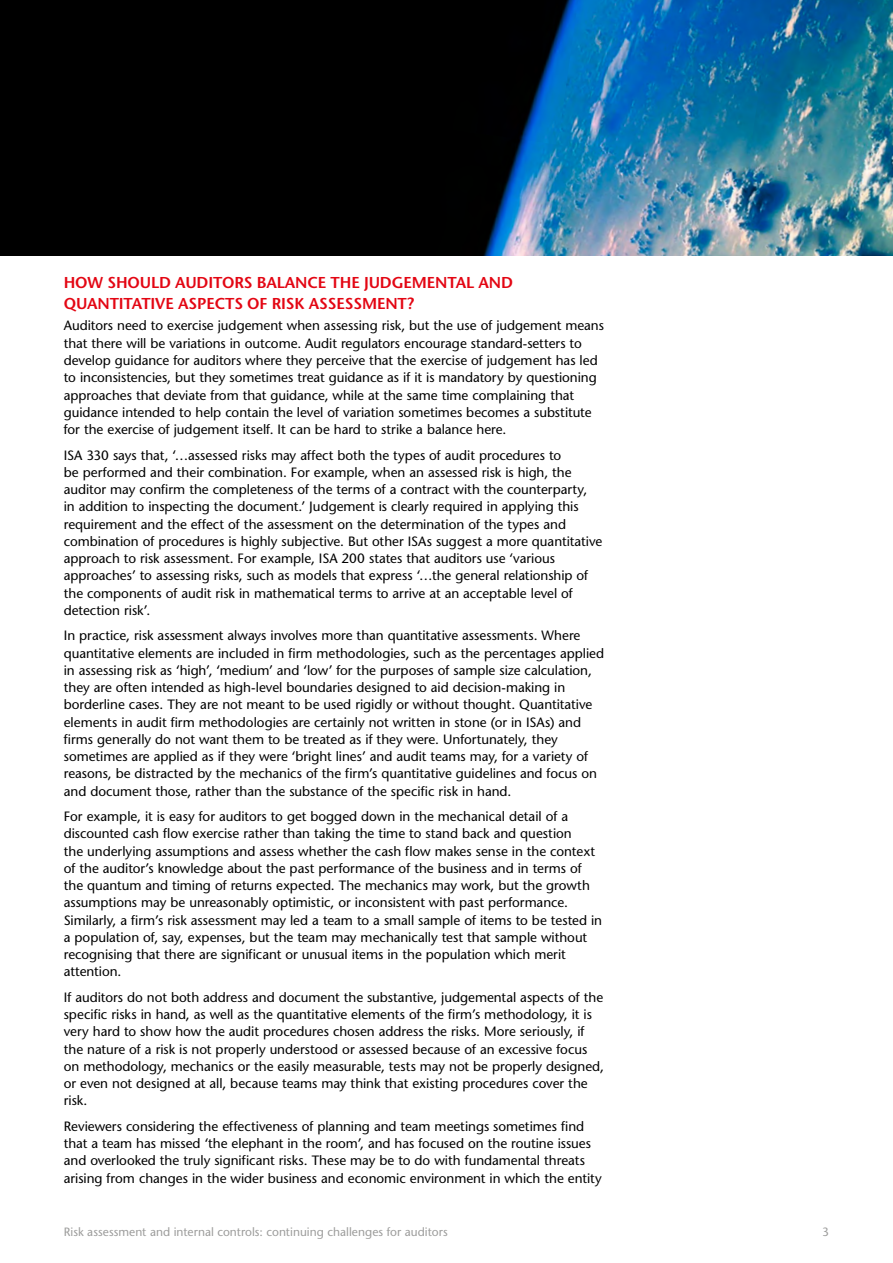
<style>
.page{position:relative;width:893px;height:1263px;background:#fff}
.page>*{position:absolute;margin:0;border:0;box-sizing:border-box;transform-origin:0 0}
.t1{font:600 15.75px/21px "Stone Sans Std";letter-spacing:-.01em;color:#e30613}
.t2{font:13.5px/17.2px "Stone Sans";color:#000}
.t3{font:12px "Stone Sans";color:#9d9d9c}
</style>
<div class="page">
<img style="left:0;top:0;width:893px;height:255px">
<p class="t1" style="left:64px;top:272px;width:451px">HOW SHOULD AUDITORS BALANCE THE JUDGEMENTAL AND<br>QUANTITATIVE ASPECTS OF RISK ASSESSMENT?</p>
<p class="t2" style="left:64px;top:317px;width:542px">Auditors need to exercise judgement when assessing risk, but the use of judgement means that there will be variations in outcome. Audit regulators encourage standard-setters to develop guidance for auditors where they perceive that the exercise of judgement has led to inconsistencies, but they sometimes treat guidance as if it is mandatory by questioning approaches that deviate from that guidance, while at the same time complaining that guidance intended to help contain the level of variation sometimes becomes a substitute for the exercise of judgement itself. It can be hard to strike a balance here.</p>
<p class="t2" style="left:64px;top:446px;width:540px">ISA 330 says that, ‘…assessed risks may affect both the types of audit procedures to<br>be performed and their combination. For example, when an assessed risk is high, the auditor may confirm the completeness of the terms of a contract with the counterparty,<br>in addition to inspecting the document.’ Judgement is clearly required in applying this requirement and the effect of the assessment on the determination of the types and combination of procedures is highly subjective. But other ISAs suggest a more quantitative approach to risk assessment. For example, ISA 200 states that auditors use ‘various approaches’ to assessing risks, such as models that express ‘…the general relationship of the components of audit risk in mathematical terms to arrive at an acceptable level of detection risk’.</p>
<p class="t2" style="left:64px;top:627px;width:542px">In practice, risk assessment always involves more than quantitative assessments. Where quantitative elements are included in firm methodologies, such as the percentages applied in assessing risk as ‘high’, ‘medium’ and ‘low’ for the purposes of sample size calculation, they are often intended as high-level boundaries designed to aid decision-making in borderline cases. They are not meant to be used rigidly or without thought. Quantitative elements in audit firm methodologies are certainly not written in stone (or in ISAs) and firms generally do not want them to be treated as if they were. Unfortunately, they sometimes are applied as if they were ‘bright lines’ and audit teams may, for a variety of reasons, be distracted by the mechanics of the firm’s quantitative guidelines and focus on and document those, rather than the substance of the specific risk in hand.</p>
<p class="t2" style="left:64px;top:808px;width:540px">For example, it is easy for auditors to get bogged down in the mechanical detail of a discounted cash flow exercise rather than taking the time to stand back and question<br>the underlying assumptions and assess whether the cash flow makes sense in the context of the auditor’s knowledge about the past performance of the business and in terms of the quantum and timing of returns expected. The mechanics may work, but the growth assumptions may be unreasonably optimistic, or inconsistent with past performance.<br>Similarly, a firm’s risk assessment may led a team to a small sample of items to be tested in a population of, say, expenses, but the team may mechanically test that sample without recognising that there are significant or unusual items in the population which merit attention.</p>
<p class="t2" style="left:64px;top:988px;width:542px">If auditors do not both address and document the substantive, judgemental aspects of the specific risks in hand, as well as the quantitative elements of the firm’s methodology, it is very hard to show how the audit procedures chosen address the risks. More seriously, if the nature of a risk is not properly understood or assessed because of an excessive focus on methodology, mechanics or the easily measurable, tests may not be properly designed, or even not designed at all, because teams may think that existing procedures cover the risk.</p>
<p class="t2" style="left:64px;top:1117px;width:540px">Reviewers considering the effectiveness of planning and team meetings sometimes find that a team has missed ‘the elephant in the room’, and has focused on the routine issues and overlooked the truly significant risks. These may be to do with fundamental threats arising from changes in the wider business and economic environment in which the entity</p>
<p class="t3" style="left:64px;top:1224px;width:385px">Risk assessment and internal controls: continuing challenges for auditors</p>
<p class="t3" style="left:822px;top:1224px;width:8px">3</p>
</div>
